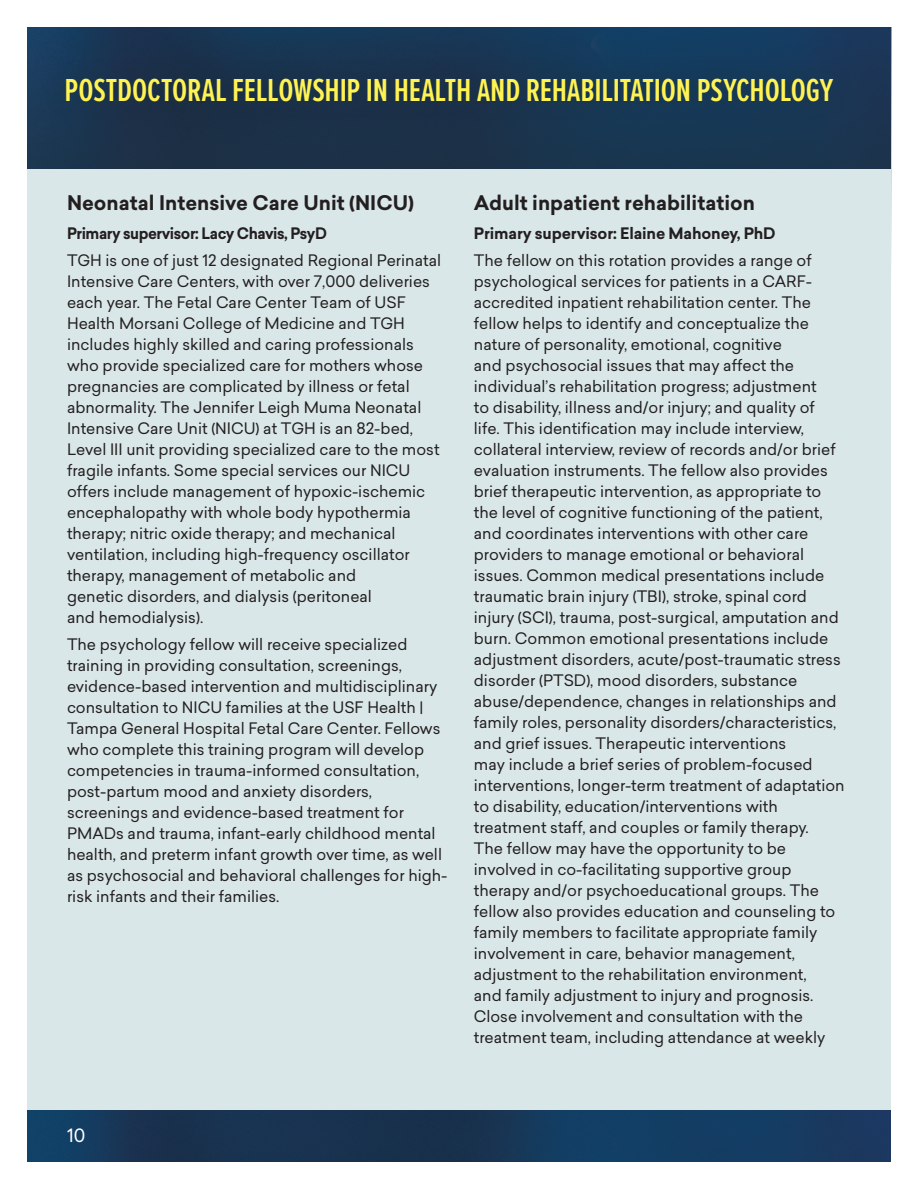
<style>
.page{position:relative;width:918px;height:1188px;background:#fff}
.page>*{position:absolute;margin:0;border:0;box-sizing:border-box;transform-origin:0 0}
.t1{font:600 33px "Proxima Nova Ex Cn";letter-spacing:-.005em;color:#fff353}
.t2{font:700 19.8px "Sailec";color:#231f20}
.t3{font:18px "Sailec";color:#fff}
.t4{font:15.6px/21px "Sailec";color:#231f20}
.t5{font:700 15.6px "Sailec";letter-spacing:-.02em;color:#231f20}
.t6{font:700 15.6px "Sailec";letter-spacing:-.02em;color:#231f20;scale:.96 1}
</style>
<div class="page">
<img style="left:27px;top:27px;width:864px;height:143px">
<div style="left:27px;top:170px;width:864px;height:991px;background:#dae7e8"></div>
<img style="left:27px;top:1110px;width:864px;height:51px">
<div style="left:45px;top:57px;width:807px;height:64px;background:#1f2f3e;opacity:.6"></div>
<h1 class="t1" style="left:65px;top:66px;width:770px">POSTDOCTORAL FELLOWSHIP IN HEALTH AND REHABILITATION PSYCHOLOGY</h1>
<p class="t2" style="left:67px;top:188px;width:348px">Neonatal Intensive Care Unit (NICU)</p>
<p class="t6" style="left:67px;top:222px;width:272px">Primary supervisor: Lacy Chavis, PsyD</p>
<p class="t4" style="left:67px;top:250px;width:376px">TGH is one of just 12 designated Regional Perinatal Intensive Care Centers, with over 7,000 deliveries each year. The Fetal Care Center Team of USF Health Morsani College of Medicine and TGH includes highly skilled and caring professionals who provide specialized care for mothers whose pregnancies are complicated by illness or fetal abnormality. The Jennifer Leigh Muma Neonatal Intensive Care Unit (NICU) at TGH is an 82-bed, Level III unit providing specialized care to the most fragile infants. Some special services our NICU offers include management of hypoxic-ischemic encephalopathy with whole body hypothermia therapy; nitric oxide therapy; and mechanical ventilation, including high-frequency oscillator therapy, management of metabolic and<br>genetic disorders, and dialysis (peritoneal<br>and hemodialysis).</p>
<p class="t4" style="left:67px;top:634px;width:382px">The psychology fellow will receive specialized training in providing consultation, screenings, evidence-based intervention and multidisciplinary consultation to NICU families at the USF Health | Tampa General Hospital Fetal Care Center. Fellows who complete this training program will develop competencies in trauma-informed consultation, post-partum mood and anxiety disorders, screenings and evidence-based treatment for PMADs and trauma, infant-early childhood mental health, and preterm infant growth over time, as well as psychosocial and behavioral challenges for high&shy;risk infants and their families.</p>
<p class="t2" style="left:474px;top:188px;width:283px">Adult inpatient rehabilitation</p>
<p class="t5" style="left:474px;top:222px;width:303px">Primary supervisor: Elaine Mahoney, PhD</p>
<p class="t4" style="left:474px;top:250px;width:372px">The fellow on this rotation provides a range of psychological services for patients in a CARF&shy;accredited inpatient rehabilitation center. The fellow helps to identify and conceptualize the nature of personality, emotional, cognitive<br>and psychosocial issues that may affect the individual’s rehabilitation progress; adjustment<br>to disability, illness and/or injury; and quality of<br>life. This identification may include interview, collateral interview, review of records and/or brief evaluation instruments. The fellow also provides brief therapeutic intervention, as appropriate to the level of cognitive functioning of the patient, and coordinates interventions with other care providers to manage emotional or behavioral issues. Common medical presentations include traumatic brain injury (TBI), stroke, spinal cord injury (SCI), trauma, post-surgical, amputation and burn. Common emotional presentations include adjustment disorders, acute/post-traumatic stress disorder (PTSD), mood disorders, substance abuse/dependence, changes in relationships and family roles, personality disorders/characteristics, and grief issues. Therapeutic interventions<br>may include a brief series of problem-focused interventions, longer-term treatment of adaptation to disability, education/interventions with treatment staff, and couples or family therapy.<br>The fellow may have the opportunity to be involved in co-facilitating supportive group therapy and/or psychoeducational groups. The fellow also provides education and counseling to family members to facilitate appropriate family involvement in care, behavior management, adjustment to the rehabilitation environment,<br>and family adjustment to injury and prognosis.<br>Close involvement and consultation with the treatment team, including attendance at weekly</p>
<p class="t3" style="left:67px;top:1123px;width:20px">10</p>
</div>
